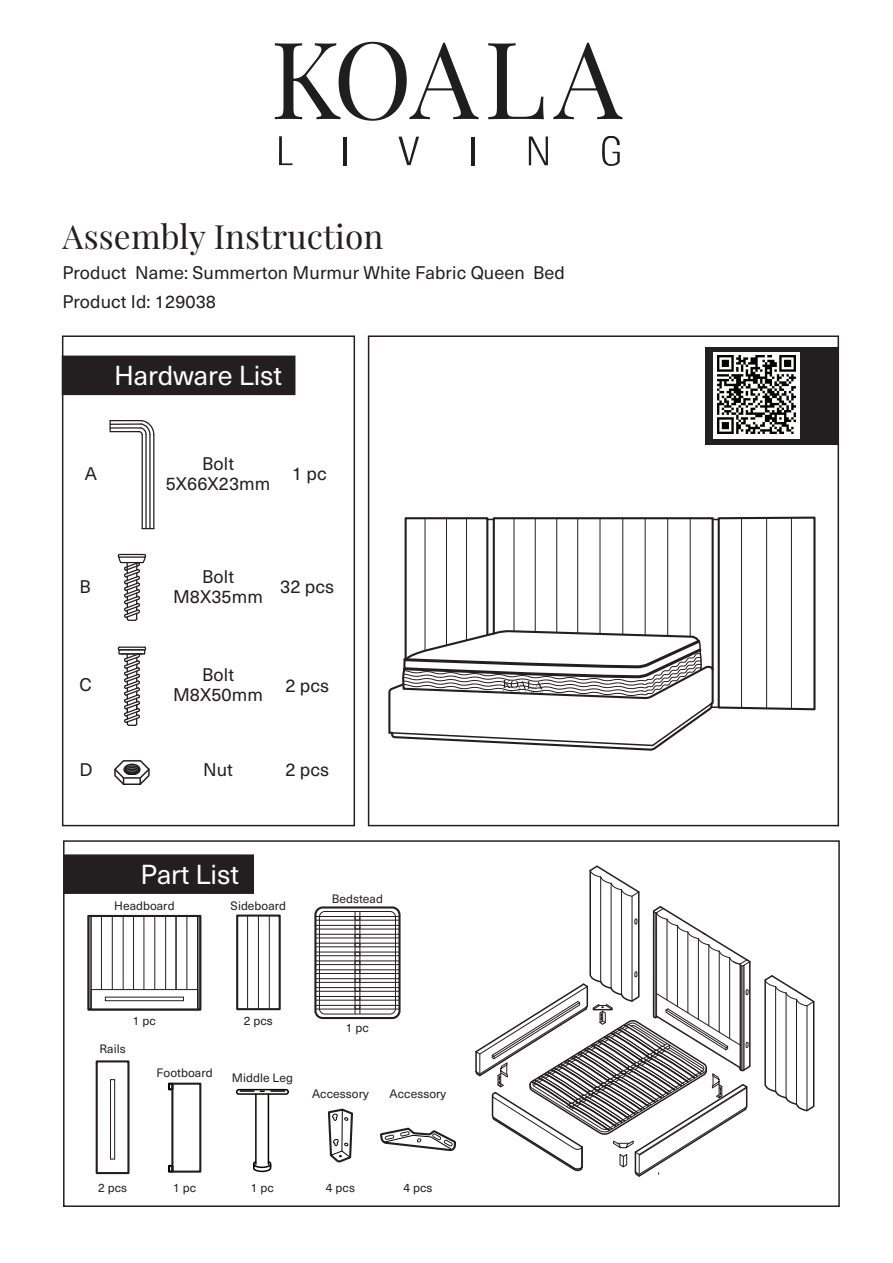
<style>
.page{position:relative;width:893px;height:1263px;background:#fff}
.page>*{position:absolute;margin:0;border:0;box-sizing:border-box;transform-origin:0 0}
.t1{font:107.25px "Playfair Display";letter-spacing:.02em;color:#1d1e1d}
.t2{font:33.3px "Playfair Display";letter-spacing:.005em;color:#231f20}
.t3{font:27px "Neue Haas Unica";letter-spacing:-.005em;color:#fff}
.t4{font:18.15px "Neue Haas Unica";letter-spacing:.005em;color:#231f20}
.t5{font:18px/20px "Neue Haas Unica";letter-spacing:.005em;color:#231f20;text-align:center}
.t6{font:12px "Neue Haas Unica";letter-spacing:.005em;color:#231f20}
</style>
<div class="page">
<svg style="left:279px;top:136px;width:14px;height:29px"></svg>
<hr style="left:344px;top:137px;width:3px;height:29px;background:#1d1e1d">
<hr style="left:471px;top:137px;width:3px;height:29px;background:#1d1e1d">
<svg style="left:398px;top:137px;width:21px;height:28px"></svg>
<svg style="left:529px;top:136px;width:19px;height:29px"></svg>
<svg style="left:602px;top:136px;width:18px;height:30px"></svg>
<div style="left:62px;top:335px;width:293px;height:491px;border:2px solid #231f20"></div>
<div style="left:63px;top:840px;width:777px;height:367px;border:2px solid #231f20"></div>
<div style="left:368px;top:335px;width:471px;height:491px;border:2px solid #231f20"></div>
<div style="left:706px;top:347px;width:132px;height:98px;background:#231f20"></div>
<div style="left:714px;top:352px;width:86px;height:86px;background:#fdfefe"></div>
<div style="left:62px;top:356px;width:233px;height:39px;background:#231f20"></div>
<div style="left:63px;top:854px;width:191px;height:40px;background:#231f20;border:2px solid #231f20"></div>
<hr style="left:142px;top:435px;width:1px;height:94px;background:#231f20">
<hr style="left:153px;top:435px;width:1px;height:94px;background:#231f20">
<hr style="left:149px;top:435px;width:2px;height:94px;background:#231f20">
<hr style="left:145px;top:435px;width:2px;height:94px;background:#231f20">
<svg style="left:109px;top:420px;width:46px;height:16px"></svg>
<svg style="left:117px;top:553px;width:30px;height:68px"></svg>
<div style="left:168px;top:1165px;width:5px;height:8px;border:2px solid #000002"></div>
<svg style="left:168px;top:1083px;width:3px;height:7px"></svg>
<div style="left:171px;top:1083px;width:30px;height:90px;border:2px solid #231f20"></div>
<svg style="left:327px;top:1108px;width:26px;height:55px"></svg>
<hr style="left:341px;top:1110px;width:2px;height:41px;background:#050504">
<svg style="left:380px;top:1128px;width:76px;height:23px"></svg>
<div style="left:236px;top:1089px;width:53px;height:6px;border:2px solid #050504;border-radius:2px"></div>
<hr style="left:255px;top:1094px;width:2px;height:70px;background:#050504">
<hr style="left:268px;top:1094px;width:1px;height:70px;background:#050504">
<svg style="left:253px;top:1159px;width:19px;height:14px"></svg>
<svg style="left:240px;top:1090px;width:14px;height:2px"></svg>
<svg style="left:271px;top:1090px;width:14px;height:2px"></svg>
<svg style="left:388px;top:516px;width:428px;height:235px"></svg>
<div style="left:236px;top:914px;width:45px;height:96px;border:2px solid #231f20"></div>
<hr style="left:247px;top:915px;width:1px;height:94px;background:#231f20">
<hr style="left:269px;top:915px;width:1px;height:94px;background:#231f20">
<hr style="left:258px;top:915px;width:1px;height:94px;background:#231f20">
<svg style="left:764px;top:975px;width:51px;height:137px"></svg>
<svg style="left:475px;top:865px;width:276px;height:312px"></svg>
<div style="left:96px;top:1060px;width:34px;height:114px;border:2px solid #231f20"></div>
<div style="left:110px;top:1079px;width:5px;height:80px;border:1px solid #231f20"></div>
<svg style="left:114px;top:760px;width:36px;height:25px"></svg>
<svg style="left:117px;top:646px;width:30px;height:80px"></svg>
<div style="left:118px;top:649px;width:27px;height:6px;border:1px solid #231f20"></div>
<svg style="left:87px;top:914px;width:112px;height:97px"></svg>
<hr style="left:91px;top:916px;width:1px;height:93px;background:#231f20">
<div style="left:197px;top:915px;width:4px;height:95px;border:2px solid #231f20"></div>
<div style="left:91px;top:989px;width:107px;height:21px;border:1px solid #231f20"></div>
<div style="left:87px;top:915px;width:114px;height:95px;border:2px solid #231f20"></div>
<div style="left:105px;top:997px;width:79px;height:4px;border:1px solid #231f20"></div>
<div style="left:314px;top:906px;width:87px;height:113px;border:2px solid #231f20;border-radius:7px"></div>
<div style="left:319px;top:911px;width:77px;height:103px;border:1px solid #231f20;border-radius:5px"></div>
<hr style="left:315px;top:916px;width:84px;height:1px;background:#231f20">
<hr style="left:315px;top:920px;width:84px;height:1px;background:#231f20">
<hr style="left:315px;top:925px;width:84px;height:1px;background:#231f20">
<hr style="left:315px;top:929px;width:84px;height:1px;background:#231f20">
<hr style="left:315px;top:934px;width:84px;height:1px;background:#231f20">
<hr style="left:315px;top:938px;width:84px;height:1px;background:#231f20">
<hr style="left:315px;top:943px;width:84px;height:1px;background:#231f20">
<hr style="left:315px;top:946px;width:84px;height:1px;background:#231f20">
<hr style="left:315px;top:952px;width:84px;height:1px;background:#231f20">
<hr style="left:315px;top:955px;width:84px;height:1px;background:#231f20">
<hr style="left:315px;top:961px;width:84px;height:1px;background:#231f20">
<hr style="left:315px;top:964px;width:84px;height:1px;background:#231f20">
<hr style="left:315px;top:969px;width:84px;height:1px;background:#231f20">
<hr style="left:315px;top:973px;width:84px;height:1px;background:#231f20">
<hr style="left:315px;top:978px;width:84px;height:1px;background:#231f20">
<hr style="left:315px;top:982px;width:84px;height:1px;background:#231f20">
<hr style="left:315px;top:987px;width:84px;height:1px;background:#231f20">
<hr style="left:315px;top:991px;width:84px;height:1px;background:#231f20">
<hr style="left:315px;top:996px;width:84px;height:1px;background:#231f20">
<hr style="left:315px;top:1000px;width:84px;height:1px;background:#231f20">
<hr style="left:315px;top:1005px;width:84px;height:1px;background:#231f20">
<hr style="left:315px;top:1009px;width:84px;height:1px;background:#231f20">
<hr style="left:355px;top:911px;width:1px;height:103px;background:#231f20">
<hr style="left:360px;top:911px;width:1px;height:103px;background:#231f20">
<svg style="left:355px;top:917px;width:5px;height:92px"></svg>
<img style="left:718px;top:355px;width:78px;height:78px">
<h1 class="t1" style="left:270px;top:-5px;width:353px">KOALA</h1>
<h2 class="t2" style="left:63px;top:211px;width:322px">Assembly Instruction</h2>
<p class="t5" style="left:62px;top:258px;width:504px;line-height:28.5px;text-align:left">Product Name: Summerton Murmur White Fabric Queen Bed<br>Product Id: 129038</p>
<h3 class="t3" style="left:114px;top:355px;width:169px">Hardware List</h3>
<p class="t5" style="left:85px;top:462px;width:14px">A</p>
<p class="t5" style="left:166px;top:452px;width:106px">Bolt<br>5X66X23mm</p>
<p class="t4" style="left:292px;top:460px;width:36px">1 pc</p>
<p class="t5" style="left:173px;top:565px;width:91px">Bolt<br>M8X35mm</p>
<p class="t5" style="left:79px;top:575px;width:13px">B</p>
<p class="t4" style="left:280px;top:573px;width:56px">32 pcs</p>
<p class="t5" style="left:173px;top:664px;width:91px">Bolt<br>M8X50mm</p>
<p class="t5" style="left:79px;top:674px;width:14px">C</p>
<p class="t4" style="left:285px;top:672px;width:45px">2 pcs</p>
<p class="t5" style="left:79px;top:759px;width:15px">D</p>
<p class="t5" style="left:203px;top:759px;width:31px">Nut</p>
<p class="t4" style="left:285px;top:756px;width:45px">2 pcs</p>
<h3 class="t3" style="left:141px;top:854px;width:100px">Part List</h3>
<p class="t6" style="left:114px;top:897px;width:62px">Headboard</p>
<p class="t6" style="left:231px;top:897px;width:57px">Sideboard</p>
<p class="t6" style="left:332px;top:889px;width:53px">Bedstead</p>
<p class="t6" style="left:100px;top:1040px;width:28px">Rails</p>
<p class="t6" style="left:133px;top:1012px;width:25px">1 pc</p>
<p class="t6" style="left:157px;top:1063px;width:58px">Footboard</p>
<p class="t6" style="left:244px;top:1012px;width:30px">2 pcs</p>
<p class="t6" style="left:232px;top:1069px;width:62px">Middle Leg</p>
<p class="t6" style="left:346px;top:1019px;width:25px">1 pc</p>
<p class="t6" style="left:312px;top:1085px;width:58px">Accessory</p>
<p class="t6" style="left:390px;top:1085px;width:58px">Accessory</p>
<p class="t6" style="left:98px;top:1178px;width:30px">2 pcs</p>
<p class="t6" style="left:173px;top:1178px;width:25px">1 pc</p>
<p class="t6" style="left:251px;top:1178px;width:25px">1 pc</p>
<p class="t6" style="left:326px;top:1178px;width:30px">4 pcs</p>
<p class="t6" style="left:403px;top:1178px;width:30px">4 pcs</p>
</div>
